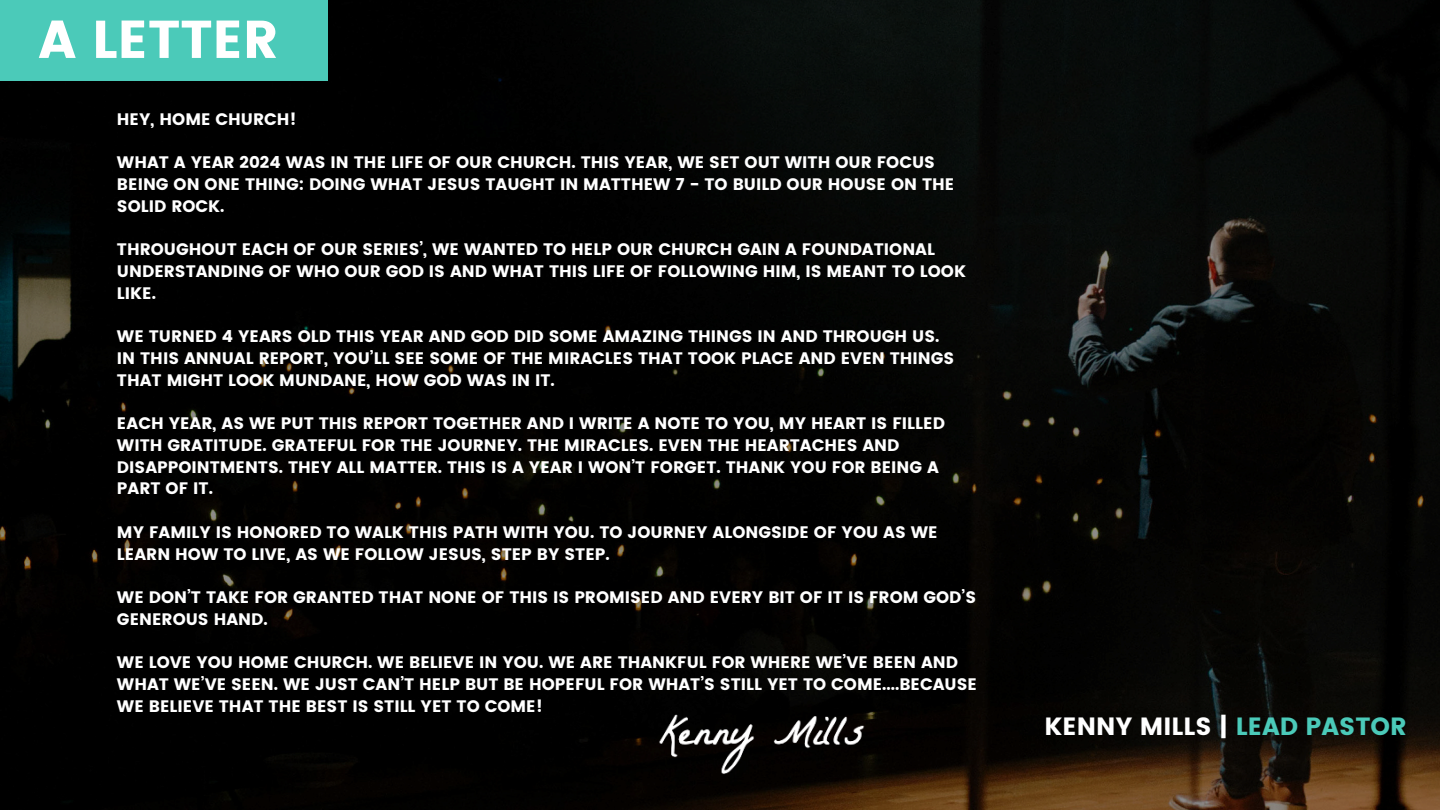
<style>
.page{position:relative;width:1440px;height:810px;background:#fff}
.page>*{position:absolute;margin:0;border:0;box-sizing:border-box;transform-origin:0 0}
.t1{font:53.1px "Poppins";color:#fff}
.t2{font:24.9px "Poppins";color:#fff}
.t3{font:16.6px/21.8px "Poppins";color:#fff}
.s1{color:#4bcab9}
</style>
<div class="page">
<img style="left:0;top:0;width:1440px;height:810px">
<div style="left:0;top:0;width:328px;height:81px;background:#4bcab9"></div>
<img style="left:649px;top:705px;width:234px;height:78px">
<p class="t1" style="left:38px;top:9px;width:242px">A LETTER</p>
<p class="t3" style="left:117px;top:108px;width:181px">HEY, HOME CHURCH!</p>
<h1 class="t3" style="left:117px;top:152px;width:839px">WHAT A YEAR 2024 WAS IN THE LIFE OF OUR CHURCH. THIS YEAR, WE SET OUT WITH OUR FOCUS<br>BEING ON ONE THING: DOING WHAT JESUS TAUGHT IN MATTHEW 7 - TO BUILD OUR HOUSE ON THE<br>SOLID ROCK.</h1>
<p class="t3" style="left:117px;top:239px;width:850px">THROUGHOUT EACH OF OUR SERIES’, WE WANTED TO HELP OUR CHURCH GAIN A FOUNDATIONAL<br>UNDERSTANDING OF WHO OUR GOD IS AND WHAT THIS LIFE OF FOLLOWING HIM, IS MEANT TO LOOK<br>LIKE.</p>
<p class="t3" style="left:117px;top:326px;width:824px">WE TURNED 4 YEARS OLD THIS YEAR AND GOD DID SOME AMAZING THINGS IN AND THROUGH US.</p>
<p class="t3" style="left:117px;top:347px;width:839px">IN THIS ANNUAL REPORT, YOU’LL SEE SOME OF THE MIRACLES THAT TOOK PLACE AND EVEN THINGS<br>THAT MIGHT LOOK MUNDANE, HOW GOD WAS IN IT.</p>
<p class="t3" style="left:117px;top:413px;width:829px">EACH YEAR, AS WE PUT THIS REPORT TOGETHER AND I WRITE A NOTE TO YOU, MY HEART IS FILLED WITH GRATITUDE. GRATEFUL FOR THE JOURNEY. THE MIRACLES. EVEN THE HEARTACHES AND DISAPPOINTMENTS. THEY ALL MATTER. THIS IS A YEAR I WON’T FORGET. THANK YOU FOR BEING A PART OF IT.</p>
<p class="t3" style="left:117px;top:521px;width:822px">MY FAMILY IS HONORED TO WALK THIS PATH WITH YOU. TO JOURNEY ALONGSIDE OF YOU AS WE<br>LEARN HOW TO LIVE, AS WE FOLLOW JESUS, STEP BY STEP.</p>
<p class="t3" style="left:117px;top:587px;width:861px">WE DON’T TAKE FOR GRANTED THAT NONE OF THIS IS PROMISED AND EVERY BIT OF IT IS FROM GOD’S<br>GENEROUS HAND.</p>
<p class="t3" style="left:117px;top:652px;width:862px">WE LOVE YOU HOME CHURCH. WE BELIEVE IN YOU. WE ARE THANKFUL FOR WHERE WE’VE BEEN AND<br>WHAT WE’VE SEEN. WE JUST CAN’T HELP BUT BE HOPEFUL FOR WHAT’S STILL YET TO COME....BECAUSE<br>WE BELIEVE THAT THE BEST IS STILL YET TO COME!</p>
<p class="t2" style="left:1045px;top:712px;width:364px">KENNY MILLS | <span class="s1">LEAD PASTOR</span></p>
</div>
